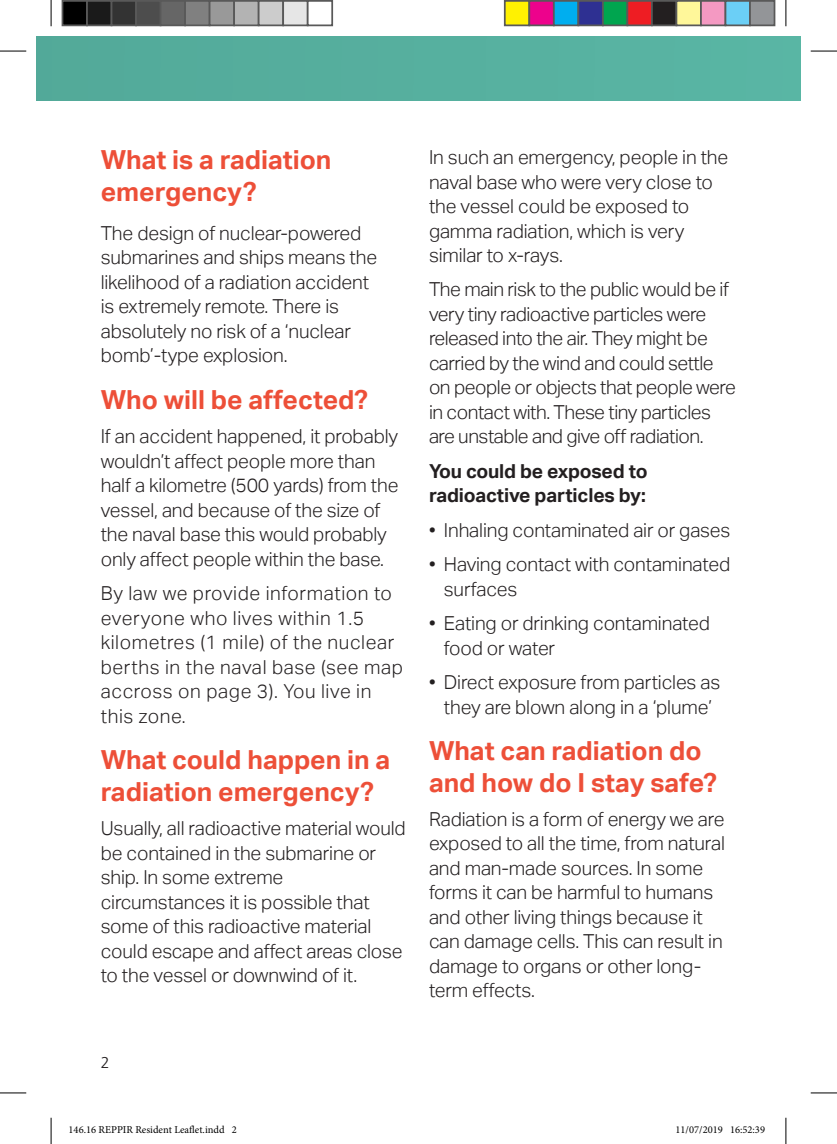
<style>
.page{position:relative;width:837px;height:1144px;background:#fff}
.page>*{position:absolute;margin:0;border:0;box-sizing:border-box;transform-origin:0 0}
.Numbered_head{font:700 26.25px/31.5px "Aktiv Grotesk";color:#ed4f38}
._3__Body{font:300 19.25px/24.5px "Aktiv Grotesk";letter-spacing:-.01em;color:#231f20}
.Numbered_head-2{font:300 19.25px/24.5px "Aktiv Grotesk";letter-spacing:-.01em;color:#231f20}
._3__Body-2{font:300 19.25px/24.5px "Aktiv Grotesk";letter-spacing:.03em;color:#231f20}
._3__Body-3{font:700 19.25px/24.5px "Aktiv Grotesk";letter-spacing:-.01em;color:#231f20}
.t1{font:300 15.75px "Frutiger";color:#231f20}
.t2{font:10.5px "Minion Pro";color:#000}
</style>
<div class="page">
<div style="left:36px;top:36px;width:764px;height:65px;background:#56b09f"></div>
<svg style="left:0;top:51px;width:26px;height:1px"></svg>
<svg style="left:810px;top:51px;width:26px;height:1px"></svg>
<svg style="left:0;top:1092px;width:26px;height:1px"></svg>
<svg style="left:810px;top:1092px;width:26px;height:1px"></svg>
<svg style="left:51px;top:0;width:1px;height:26px"></svg>
<svg style="left:51px;top:1118px;width:1px;height:26px"></svg>
<svg style="left:785px;top:0;width:1px;height:26px"></svg>
<svg style="left:785px;top:1118px;width:1px;height:26px"></svg>
<div style="left:62px;top:1px;width:25px;height:24px;background:#000"></div>
<div style="left:62px;top:0;width:26px;height:26px;border:2px solid #595959"></div>
<div style="left:87px;top:1px;width:24px;height:24px;background:#1a1a1a"></div>
<div style="left:86px;top:0;width:26px;height:26px;border:2px solid #595959"></div>
<div style="left:111px;top:1px;width:25px;height:24px;background:#333"></div>
<div style="left:111px;top:0;width:26px;height:26px;border:2px solid #595959"></div>
<div style="left:136px;top:1px;width:24px;height:24px;background:#4d4d4d"></div>
<div style="left:135px;top:0;width:26px;height:26px;border:2px solid #595959"></div>
<div style="left:160px;top:1px;width:25px;height:24px;background:#666"></div>
<div style="left:160px;top:0;width:26px;height:26px;border:2px solid #595959"></div>
<div style="left:185px;top:1px;width:24px;height:24px;background:#808080"></div>
<div style="left:184px;top:0;width:26px;height:26px;border:2px solid #595959"></div>
<div style="left:209px;top:1px;width:25px;height:24px;background:#999"></div>
<div style="left:209px;top:0;width:26px;height:26px;border:2px solid #595959"></div>
<div style="left:234px;top:1px;width:24px;height:24px;background:#b3b3b3"></div>
<div style="left:233px;top:0;width:26px;height:26px;border:2px solid #595959"></div>
<div style="left:258px;top:1px;width:25px;height:24px;background:#ccc"></div>
<div style="left:258px;top:0;width:26px;height:26px;border:2px solid #595959"></div>
<div style="left:283px;top:1px;width:24px;height:24px;background:#e6e6e6"></div>
<div style="left:282px;top:0;width:26px;height:26px;border:2px solid #595959"></div>
<div style="left:307px;top:0;width:26px;height:26px;border:2px solid #595959"></div>
<div style="left:504px;top:1px;width:25px;height:24px;background:#fff101"></div>
<div style="left:503px;top:0;width:27px;height:26px;border:2px solid #595959"></div>
<div style="left:529px;top:1px;width:24px;height:24px;background:#ed028c"></div>
<div style="left:528px;top:0;width:26px;height:26px;border:2px solid #595959"></div>
<div style="left:553px;top:1px;width:25px;height:24px;background:#00aeef"></div>
<div style="left:552px;top:0;width:27px;height:26px;border:2px solid #595959"></div>
<div style="left:578px;top:1px;width:24px;height:24px;background:#2e3092"></div>
<div style="left:577px;top:0;width:26px;height:26px;border:2px solid #595959"></div>
<div style="left:602px;top:1px;width:25px;height:24px;background:#00a54f"></div>
<div style="left:601px;top:0;width:27px;height:26px;border:2px solid #595959"></div>
<div style="left:627px;top:1px;width:24px;height:24px;background:#ee1d23"></div>
<div style="left:626px;top:0;width:26px;height:26px;border:2px solid #595959"></div>
<div style="left:651px;top:1px;width:25px;height:24px;background:#231f20"></div>
<div style="left:650px;top:0;width:27px;height:26px;border:2px solid #595959"></div>
<div style="left:676px;top:1px;width:24px;height:24px;background:#fff79a"></div>
<div style="left:675px;top:0;width:26px;height:26px;border:2px solid #595959"></div>
<div style="left:700px;top:1px;width:25px;height:24px;background:#f499c2"></div>
<div style="left:699px;top:0;width:27px;height:26px;border:2px solid #595959"></div>
<div style="left:725px;top:1px;width:24px;height:24px;background:#6bcff6"></div>
<div style="left:724px;top:0;width:26px;height:26px;border:2px solid #595959"></div>
<div style="left:749px;top:1px;width:25px;height:24px;background:#939598"></div>
<div style="left:748px;top:0;width:27px;height:26px;border:2px solid #595959"></div>
<p class="Numbered_head" style="left:101px;top:144px;width:232px">What is a radiation emergency?</p>
<p class="Numbered_head-2" style="left:101px;top:221px;width:278px">The design of nuclear-powered submarines and ships means the likelihood of a radiation accident is extremely remote. There is absolutely no risk of a ‘nuclear bomb’-type explosion.</p>
<p class="Numbered_head" style="left:101px;top:384px;width:269px">Who will be affected?</p>
<p class="_3__Body" style="left:101px;top:424px;width:299px">If an accident happened, it probably wouldn’t affect people more than half a kilometre (500 yards) from the vessel, and because of the size of the naval base this would probably only affect people within the base.</p>
<p class="_3__Body-2" style="left:101px;top:581px;width:304px">By law we provide information to everyone who lives within 1.5 kilometres (1 mile) of the nuclear berths in the naval base (see map accross on page 3). You live in this zone.</p>
<p class="Numbered_head" style="left:101px;top:744px;width:291px">What could happen in a radiation emergency?</p>
<p class="_3__Body" style="left:101px;top:816px;width:306px">Usually, all radioactive material would be contained in the submarine or ship. In some extreme circumstances it is possible that some of this radioactive material could escape and affect areas close to the vessel or downwind of it.</p>
<p class="t1" style="left:101px;top:1054px;width:10px">2</p>
<p class="_3__Body" style="left:429px;top:145px;width:301px">In such an emergency, people in the naval base who were very close to the vessel could be exposed to gamma radiation, which is very similar to x-rays.</p>
<p class="_3__Body" style="left:429px;top:278px;width:308px">The main risk to the public would be if very tiny radioactive particles were released into the air. They might be carried by the wind and could settle on people or objects that people were in contact with. These tiny particles are unstable and give off radiation.</p>
<p class="_3__Body-3" style="left:429px;top:459px;width:220px">You could be exposed to radioactive particles by:</p>
<p class="_3__Body" style="left:429px;top:518px;width:303px">• Inhaling contaminated air or gases</p>
<p class="_3__Body" style="left:444px;top:552px;width:288px;text-indent:-15px">• Having contact with contaminated surfaces</p>
<p class="_3__Body" style="left:444px;top:611px;width:267px;text-indent:-15px">• Eating or drinking contaminated food or water</p>
<p class="_3__Body" style="left:429px;top:670px;width:293px;text-align:center">• Direct exposure from particles as they are blown along in a ‘plume’</p>
<p class="Numbered_head" style="left:429px;top:735px;width:289px">What can radiation do and how do I stay safe?</p>
<p class="_3__Body" style="left:429px;top:807px;width:297px">Radiation is a form of energy we are exposed to all the time, from natural and man-made sources. In some forms it can be harmful to humans and other living things because it can damage cells. This can result in damage to organs or other long&shy;term effects.</p>
<p class="t2" style="left:69px;top:1123px;width:170px">146.16 REPPIR Resident Leaflet.indd 2</p>
<p class="t2" style="left:675px;top:1123px;width:91px">11/07/2019 16:52:39</p>
</div>
